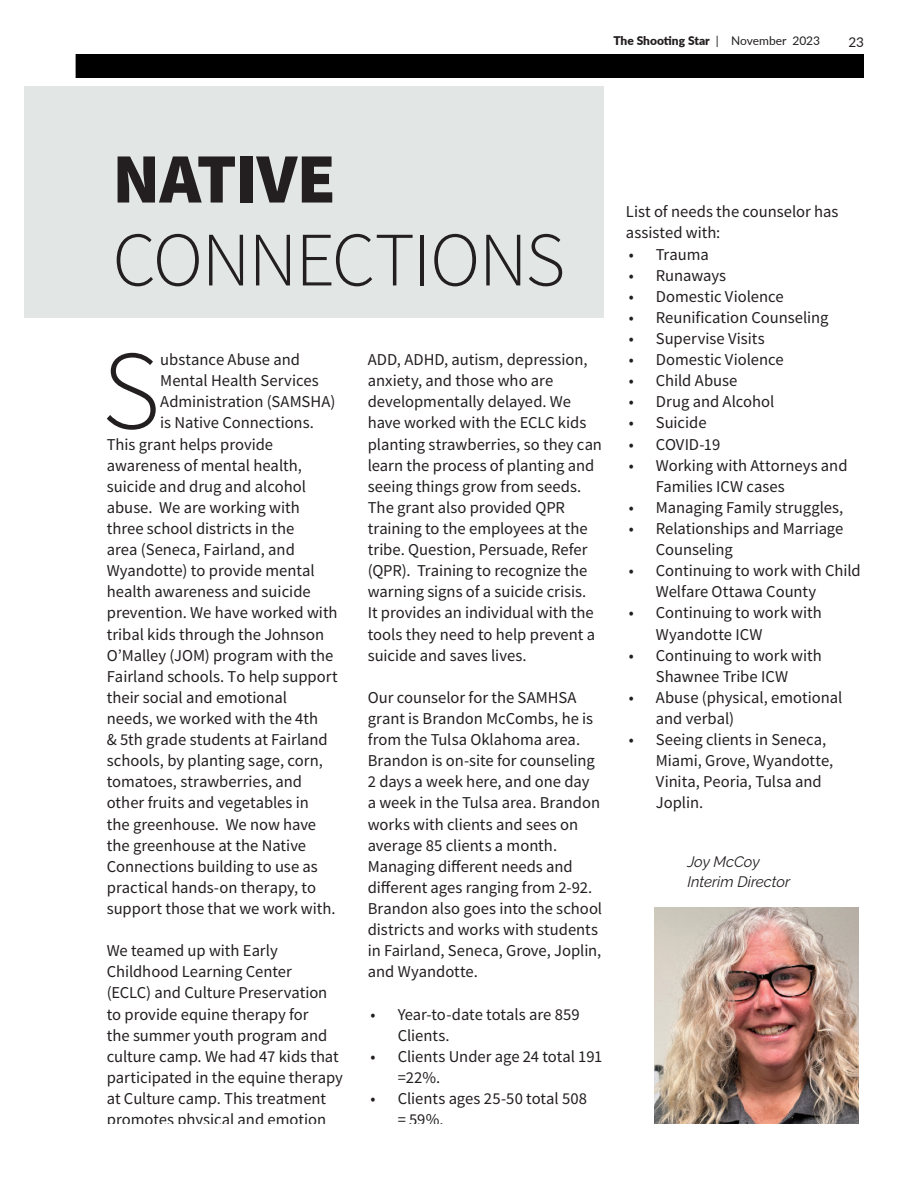
<style>
.page{position:relative;width:918px;height:1188px;background:#fff}
.page>*{position:absolute;margin:0;border:0;box-sizing:border-box;transform-origin:0 0}
.t1{font:300 112.65px "Source Sans Pro";color:#231f20}
.t2{font:300 76.95px "Source Sans Pro";letter-spacing:-.025em;color:#231f20}
.t3{font:900 70.8px "Source Sans Pro";letter-spacing:-.01em;color:#231f20}
.t4{font:16.65px/21.1px "Source Sans Pro";color:#231f20}
.t5{font:italic 15.15px/19.6px "Raleway";color:#231f20}
.t6{font:13.5px "Lato";color:#231f20}
.t7{font:900 12px "Lato";color:#231f20}
.s1{font-weight:400}
</style>
<div class="page">
<div style="left:76px;top:54px;width:788px;height:24px;background:#000"></div>
<div style="left:25px;top:87px;width:579px;height:231px;background:#e2e7e5"></div>
<img style="left:655px;top:908px;width:203px;height:216px">
<p class="t7" style="left:613px;top:32px;width:208px">The Shooting Star <span class="s1">| November 2023</span></p>
<p class="t6" style="left:848px;top:32px;width:17px">23</p>
<p class="t3" style="left:112px;top:130px;width:225px">NATIVE</p>
<p class="t2" style="left:112px;top:213px;width:454px">CONNECTIONS</p>
<p class="t1" style="left:102px;top:322px;width:60px">S</p>
<p class="t4" style="left:160px;top:349px;width:141px">ubstance Abuse and</p>
<p class="t4" style="left:160px;top:370px;width:160px">Mental Health Services</p>
<p class="t4" style="left:160px;top:391px;width:177px">Administration (SAMSHA)</p>
<p class="t4" style="left:160px;top:412px;width:155px">is Native Connections.</p>
<p class="t4" style="left:107px;top:433px;width:168px">This grant helps provide</p>
<p class="t4" style="left:107px;top:454px;width:197px">awareness of mental health,</p>
<p class="t4" style="left:107px;top:476px;width:201px">suicide and drug and alcohol</p>
<p class="t4" style="left:107px;top:497px;width:195px">abuse. We are working with</p>
<p class="t4" style="left:107px;top:518px;width:189px">three school districts in the</p>
<p class="t4" style="left:107px;top:539px;width:190px">area (Seneca, Fairland, and</p>
<p class="t4" style="left:107px;top:560px;width:209px">Wyandotte) to provide mental</p>
<p class="t4" style="left:107px;top:581px;width:205px">health awareness and suicide</p>
<p class="t4" style="left:107px;top:602px;width:232px">prevention. We have worked with</p>
<p class="t4" style="left:107px;top:623px;width:219px">tribal kids through the Johnson</p>
<p class="t4" style="left:107px;top:644px;width:228px">O’Malley (JOM) program with the</p>
<p class="t4" style="left:107px;top:666px;width:233px">Fairland schools. To help support</p>
<p class="t4" style="left:107px;top:687px;width:182px">their social and emotional</p>
<p class="t4" style="left:107px;top:708px;width:213px">needs, we worked with the 4th</p>
<p class="t4" style="left:107px;top:729px;width:222px">&amp; 5th grade students at Fairland</p>
<p class="t4" style="left:107px;top:750px;width:218px">schools, by planting sage, corn,</p>
<p class="t4" style="left:107px;top:771px;width:197px">tomatoes, strawberries, and</p>
<p class="t4" style="left:107px;top:792px;width:204px">other fruits and vegetables in</p>
<p class="t4" style="left:107px;top:813px;width:211px">the greenhouse. We now have</p>
<p class="t4" style="left:107px;top:834px;width:201px">the greenhouse at the Native</p>
<p class="t4" style="left:107px;top:856px;width:213px">Connections building to use as</p>
<p class="t4" style="left:107px;top:877px;width:211px">practical hands-on therapy, to</p>
<p class="t4" style="left:107px;top:898px;width:230px">support those that we work with.</p>
<p class="t4" style="left:107px;top:940px;width:238px">We teamed up with Early<br>Childhood Learning Center<br>(ECLC) and Culture Preservation to provide equine therapy for<br>the summer youth program and culture camp. We had 47 kids that participated in the equine therapy at Culture camp. This treatment promotes physical and emotion</p>
<p class="t4" style="left:368px;top:349px;width:236px">ADD, ADHD, autism, depression, anxiety, and those who are developmentally delayed. We have worked with the ECLC kids planting strawberries, so they can learn the process of planting and seeing things grow from seeds.<br>The grant also provided QPR training to the employees at the tribe. Question, Persuade, Refer (QPR). Training to recognize the warning signs of a suicide crisis.<br>It provides an individual with the tools they need to help prevent a suicide and saves lives.</p>
<p class="t4" style="left:368px;top:687px;width:236px">Our counselor for the SAMHSA grant is Brandon McCombs, he is from the Tulsa Oklahoma area.<br>Brandon is on-site for counseling<br>2 days a week here, and one day<br>a week in the Tulsa area. Brandon works with clients and sees on average 85 clients a month.<br>Managing different needs and different ages ranging from 2-92.<br>Brandon also goes into the school districts and works with students in Fairland, Seneca, Grove, Joplin, and Wyandotte.</p>
<p class="t4" style="left:398px;top:1003px;width:183px;text-indent:-27px">• Year-to-date totals are 859<br>Clients.</p>
<p class="t4" style="left:398px;top:1046px;width:206px;text-indent:-27px">• Clients Under age 24 total 191 =22%.</p>
<p class="t4" style="left:398px;top:1088px;width:191px;text-indent:-27px">• Clients ages 25-50 total 508 = 59%.</p>
<p class="t4" style="left:626px;top:201px;width:214px">List of needs the counselor has assisted with:</p>
<p class="t4" style="left:629px;top:243px;width:81px">• Trauma</p>
<p class="t4" style="left:629px;top:264px;width:99px">• Runaways</p>
<p class="t4" style="left:629px;top:286px;width:157px">• Domestic Violence</p>
<p class="t4" style="left:629px;top:307px;width:201px">• Reunification Counseling</p>
<p class="t4" style="left:629px;top:328px;width:138px">• Supervise Visits</p>
<p class="t4" style="left:629px;top:349px;width:157px">• Domestic Violence</p>
<p class="t4" style="left:629px;top:370px;width:110px">• Child Abuse</p>
<p class="t4" style="left:629px;top:391px;width:147px">• Drug and Alcohol</p>
<p class="t4" style="left:629px;top:412px;width:79px">• Suicide</p>
<p class="t4" style="left:629px;top:433px;width:93px">• COVID-19</p>
<p class="t4" style="left:656px;top:454px;width:193px;text-indent:-27px">• Working with Attorneys and<br>Families ICW cases</p>
<p class="t4" style="left:629px;top:497px;width:216px">• Managing Family struggles,</p>
<p class="t4" style="left:656px;top:518px;width:189px;text-indent:-27px">• Relationships and Marriage<br>Counseling</p>
<p class="t4" style="left:656px;top:560px;width:206px;text-indent:-27px">• Continuing to work with Child<br>Welfare Ottawa County</p>
<p class="t4" style="left:656px;top:602px;width:167px;text-indent:-27px">• Continuing to work with<br>Wyandotte ICW</p>
<p class="t4" style="left:629px;top:644px;width:195px;text-align:center">• Continuing to work with<br>Shawnee Tribe ICW</p>
<p class="t4" style="left:656px;top:687px;width:188px;text-indent:-27px">• Abuse (physical, emotional and verbal)</p>
<p class="t4" style="left:656px;top:729px;width:179px;text-indent:-27px">• Seeing clients in Seneca,<br>Miami, Grove, Wyandotte,<br>Vinita, Peoria, Tulsa and<br>Joplin.</p>
<p class="t5" style="left:687px;top:852px;width:104px">Joy McCoy<br>Interim Director</p>
</div>
